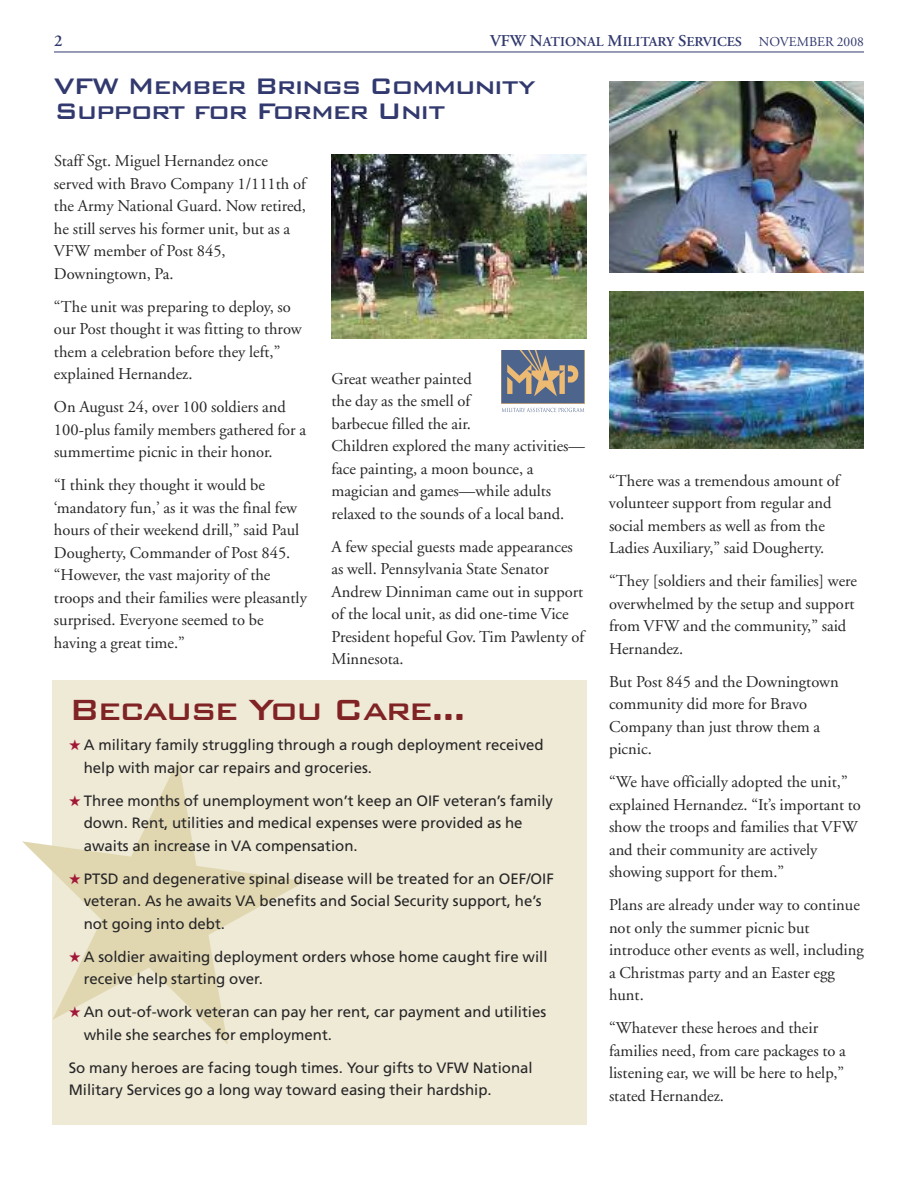
<style>
.page{position:relative;width:918px;height:1188px;background:#fff}
.page>*{position:absolute;margin:0;border:0;box-sizing:border-box;transform-origin:0 0}
.t1{font:500 39px "Bank Gothic BT";letter-spacing:-.045em;color:#802325}
.t2{font:500 30px/25.5px "Bank Gothic BT";letter-spacing:-.045em;color:#31396e}
.t3{font:16.5px/22.5px "Adobe Garamond";color:#272627}
.t4{font:600 16.5px "Adobe Garamond";color:#31396e}
.t5{font:15px/22.5px "Frutiger";color:#272627}
.t6{font:600 13.5px "Adobe Garamond";color:#31396e;scale:1.04 1}
.s1{font-size:16.5px}
.s2{font-weight:400}
.s3{color:#a11837}
</style>
<div class="page">
<hr style="left:54px;top:52px;width:810px;height:1px;background:#31396e">
<div style="left:52px;top:680px;width:534px;height:445px;background:#efead6"></div>
<img style="left:609px;top:81px;width:255px;height:192px">
<img style="left:332px;top:154px;width:254px;height:185px">
<img style="left:609px;top:291px;width:255px;height:157px">
<svg style="left:501px;top:350px;width:84px;height:62px;background:#888b92"></svg>
<p class="t4" style="left:54px;top:34px;width:10px">2</p>
<p class="t6" style="left:490px;top:36px;width:361px"><span class="s1">VFW N</span>ATIONAL <span class="s1">M</span>ILITARY <span class="s1">S</span>ERVICES <span class="s2">NOVEMBER 2008</span></p>
<h2 class="t2" style="left:54px;top:71px;width:483px">VFW Member Brings Community<br>Support for Former Unit</h2>
<p class="t3" style="left:54px;top:151px;width:254px">Staff Sgt. Miguel Hernandez once served with Bravo Company 1/111th of the Army National Guard. Now retired, he still serves his former unit, but as a<br>VFW member of Post 845,<br>Downingtown, Pa.</p>
<p class="t3" style="left:54px;top:297px;width:249px">“The unit was preparing to deploy, so our Post thought it was fitting to throw them a celebration before they left,” explained Hernandez.</p>
<p class="t3" style="left:54px;top:397px;width:254px">On August 24, over 100 soldiers and<br>100-plus family members gathered for a summertime picnic in their honor.</p>
<p class="t3" style="left:54px;top:475px;width:254px">“I think they thought it would be ‘mandatory fun,’ as it was the final few hours of their weekend drill,” said Paul Dougherty, Commander of Post 845. “However, the vast majority of the troops and their families were pleasantly surprised. Everyone seemed to be having a great time.”</p>
<p class="t3" style="left:331px;top:369px;width:255px">Great weather painted<br>the day as the smell of<br>barbecue filled the air.<br>Children explored the many activities— face painting, a moon bounce, a magician and games—while adults relaxed to the sounds of a local band.</p>
<p class="t3" style="left:331px;top:537px;width:254px">A few special guests made appearances as well. Pennsylvania State Senator Andrew Dinniman came out in support of the local unit, as did one-time Vice President hopeful Gov. Tim Pawlenty of Minnesota.</p>
<h1 class="t1" style="left:69px;top:684px;width:399px">Because You Care...</h1>
<p class="t5" style="left:84px;top:735px;width:461px;text-indent:-15px"><span class="s3">★</span> A military family struggling through a rough deployment received help with major car repairs and groceries.</p>
<p class="t5" style="left:84px;top:790px;width:471px;text-indent:-15px"><span class="s3">★</span> Three months of unemployment won’t keep an OIF veteran’s family down. Rent, utilities and medical expenses were provided as he awaits an increase in VA compensation.</p>
<p class="t5" style="left:84px;top:868px;width:472px;text-indent:-15px"><span class="s3">★</span> PTSD and degenerative spinal disease will be treated for an OEF/OIF veteran. As he awaits VA benefits and Social Security support, he’s not going into debt.</p>
<p class="t5" style="left:84px;top:946px;width:465px;text-indent:-15px"><span class="s3">★</span> A soldier awaiting deployment orders whose home caught fire will receive help starting over.</p>
<p class="t5" style="left:84px;top:1002px;width:464px;text-indent:-15px"><span class="s3">★</span> An out-of-work veteran can pay her rent, car payment and utilities while she searches for employment.</p>
<p class="t5" style="left:69px;top:1057px;width:465px">So many heroes are facing tough times. Your gifts to VFW National<br>Military Services go a long way toward easing their hardship.</p>
<p class="t3" style="left:609px;top:471px;width:232px">“There was a tremendous amount of volunteer support from regular and social members as well as from the Ladies Auxiliary,” said Dougherty.</p>
<p class="t3" style="left:609px;top:571px;width:250px">“They [soldiers and their families] were overwhelmed by the setup and support from VFW and the community,” said<br>Hernandez.</p>
<p class="t3" style="left:609px;top:672px;width:231px">But Post 845 and the Downingtown community did more for Bravo<br>Company than just throw them a picnic.</p>
<p class="t3" style="left:609px;top:772px;width:254px">“We have officially adopted the unit,” explained Hernandez. “It’s important to show the troops and families that VFW and their community are actively showing support for them.”</p>
<p class="t3" style="left:609px;top:895px;width:256px">Plans are already under way to continue not only the summer picnic but introduce other events as well, including a Christmas party and an Easter egg hunt.</p>
<p class="t3" style="left:609px;top:1018px;width:238px">“Whatever these heroes and their families need, from care packages to a listening ear, we will be here to help,” stated Hernandez.</p>
</div>
